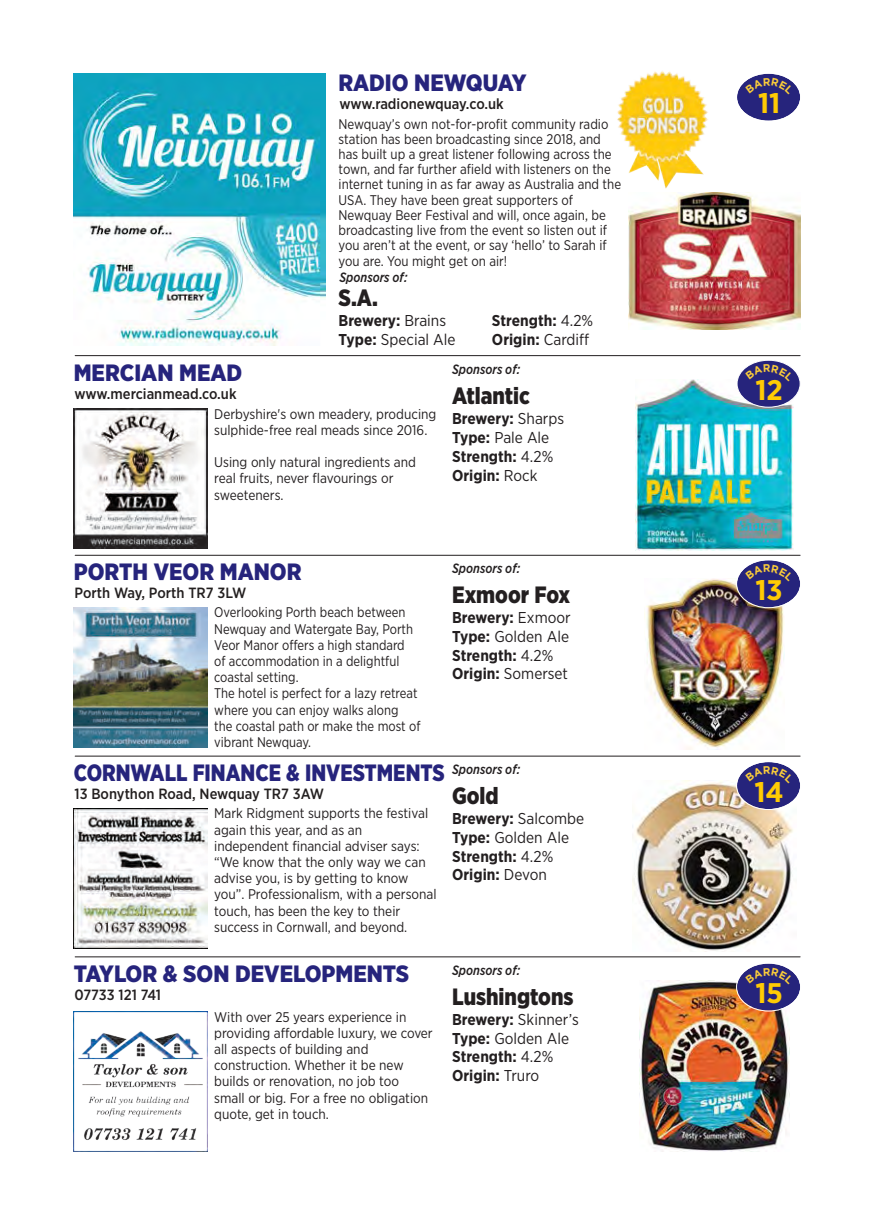
<style>
.page{position:relative;width:874px;height:1225px;background:#fff}
.page>*{position:absolute;margin:0;border:0;box-sizing:border-box;transform-origin:0 0}
.t1{font:700 28.4px "Gotham Narrow";color:#ffcb04;scale:1.05 1}
.t2{font:900 23.6px "Gotham Narrow";color:#26247c}
.t3{font:900 23.6px "Gotham Narrow";color:#231f20;scale:.94 1}
.t4{font:900 23.6px "Gotham Narrow";color:#26247c;scale:.92 1}
.t5{font:700 15.8px/18.8px "Gotham Narrow";color:#231f20}
.t6{font:15.8px/18.8px "Gotham Narrow";color:#231f20}
.t7{font:500 14.8px "Gotham Narrow";color:#231f1f}
.t8{font:500 14.8px "Gotham Narrow";color:#231f20}
.t9{font:14px/16.2px "Gotham Narrow";color:#231f20}
.t10{font:14px/15.2px "Gotham Narrow";color:#231f20;scale:.95 1}
.t11{font:14px/16.2px "Gotham Narrow";color:#231f20;scale:.93 1}
.t12{font:italic 500 13.4px "Gotham Narrow";color:#231f20;scale:.94 1}
.s1{font-weight:700}
.s2{font-weight:400}
</style>
<div class="page">
<hr style="left:75px;top:355px;width:724px;height:1px;background:#231f20">
<hr style="left:75px;top:555px;width:724px;height:1px;background:#231f20">
<hr style="left:75px;top:755px;width:724px;height:1px;background:#231f20">
<hr style="left:75px;top:956px;width:724px;height:1px;background:#231f20">
<img style="left:74px;top:408px;width:133px;height:140px">
<img style="left:74px;top:607px;width:133px;height:140px">
<img style="left:74px;top:808px;width:133px;height:140px">
<img style="left:74px;top:1011px;width:133px;height:140px">
<img style="left:628px;top:192px;width:171px;height:137px">
<img style="left:635px;top:379px;width:157px;height:171px">
<img style="left:644px;top:579px;width:140px;height:170px">
<img style="left:632px;top:780px;width:161px;height:171px">
<img style="left:639px;top:980px;width:150px;height:171px">
<div style="left:736px;top:360px;width:64px;height:48px;background:#26247c;border:1px solid #fff;border-radius:50%"></div>
<img style="left:74px;top:74px;width:251px;height:272px">
<img style="left:617px;top:71px;width:91px;height:118px">
<svg style="left:737px;top:73px;width:63px;height:48px"></svg>
<svg style="left:745px;top:364px;width:48px;height:7px"></svg>
<svg style="left:735px;top:560px;width:65px;height:48px"></svg>
<svg style="left:735px;top:762px;width:65px;height:48px"></svg>
<svg style="left:735px;top:963px;width:65px;height:48px"></svg>
<h2 class="t2" style="left:338px;top:72px;width:189px">RADIO NEWQUAY</h2>
<p class="t7" style="left:339px;top:97px;width:166px">www.radionewquay.co.uk</p>
<p class="t10" style="left:338px;top:117px;width:299px">Newquay’s own not-for-profit community radio station has been broadcasting since 2018, and has built up a great listener following across the town, and far further afield with listeners on the internet tuning in as far away as Australia and the USA. They have been great supporters of Newquay Beer Festival and will, once again, be broadcasting live from the event so listen out if you aren’t at the event, or say ‘hello’ to Sarah if you are. You might get on air!</p>
<p class="t12" style="left:339px;top:271px;width:74px">Sponsors of:</p>
<h2 class="t3" style="left:338px;top:287px;width:43px">S.A.</h2>
<h2 class="t2" style="left:74px;top:362px;width:170px">MERCIAN MEAD</h2>
<p class="t8" style="left:74px;top:387px;width:163px">www.mercianmead.co.uk</p>
<p class="t6" style="left:338px;top:312px;width:118px"><span class="s1">Brewery:</span> Brains<br><span class="s1">Type:</span> Special Ale</p>
<p class="t5" style="left:491px;top:312px;width:103px">Strength: <span class="s2">4.2%<br></span>Origin: <span class="s2">Cardiff</span></p>
<p class="t12" style="left:452px;top:363px;width:74px">Sponsors of:</p>
<h2 class="t3" style="left:452px;top:385px;width:84px">Atlantic</h2>
<p class="t9" style="left:214px;top:406px;width:223px">Derbyshire's own meadery, producing sulphide-free real meads since 2016.</p>
<p class="t9" style="left:214px;top:455px;width:203px">Using only natural ingredients and real fruits, never flavourings or sweeteners.</p>
<p class="t5" style="left:452px;top:410px;width:113px">Brewery: <span class="s2">Sharps<br></span>Type: <span class="s2">Pale Ale<br></span>Strength: <span class="s2">4.2%<br></span>Origin: <span class="s2">Rock</span></p>
<h2 class="t2" style="left:74px;top:561px;width:229px">PORTH VEOR MANOR</h2>
<p class="t12" style="left:452px;top:562px;width:74px">Sponsors of:</p>
<p class="t7" style="left:74px;top:586px;width:173px">Porth Way, Porth TR7 3LW</p>
<h2 class="t3" style="left:452px;top:584px;width:127px">Exmoor Fox</h2>
<p class="t11" style="left:214px;top:605px;width:223px">Overlooking Porth beach between<br>Newquay and Watergate Bay, Porth<br>Veor Manor offers a high standard<br>of accommodation in a delightful coastal setting.<br>The hotel is perfect for a lazy retreat where you can enjoy walks along<br>the coastal path or make the most of vibrant Newquay.</p>
<p class="t5" style="left:452px;top:609px;width:120px">Brewery: <span class="s2">Exmoor<br></span>Type: <span class="s2">Golden Ale<br></span>Strength: <span class="s2">4.2%<br></span>Origin: <span class="s2">Somerset</span></p>
<h2 class="t4" style="left:74px;top:762px;width:404px">CORNWALL FINANCE &amp; INVESTMENTS</h2>
<p class="t12" style="left:452px;top:763px;width:74px">Sponsors of:</p>
<p class="t7" style="left:74px;top:787px;width:251px">13 Bonython Road, Newquay TR7 3AW</p>
<h2 class="t3" style="left:452px;top:785px;width:51px">Gold</h2>
<p class="t9" style="left:214px;top:806px;width:224px">Mark Ridgment supports the festival again this year, and as an independent financial adviser says: “We know that the only way we can advise you, is by getting to know you”. Professionalism, with a personal touch, has been the key to their success in Cornwall, and beyond.</p>
<p class="t5" style="left:452px;top:809px;width:134px">Brewery: <span class="s2">Salcombe<br></span>Type: <span class="s2">Golden Ale<br></span>Strength: <span class="s2">4.2%<br></span>Origin: <span class="s2">Devon</span></p>
<h2 class="t2" style="left:74px;top:962px;width:337px">TAYLOR &amp; SON DEVELOPMENTS</h2>
<p class="t12" style="left:452px;top:964px;width:74px">Sponsors of:</p>
<p class="t8" style="left:74px;top:987px;width:88px">07733 121 741</p>
<h2 class="t3" style="left:452px;top:986px;width:131px">Lushingtons</h2>
<p class="t9" style="left:214px;top:1009px;width:220px">With over 25 years experience in providing affordable luxury, we cover all aspects of building and construction. Whether it be new builds or renovation, no job too small or big. For a free no obligation quote, get in touch.</p>
<p class="t5" style="left:452px;top:1010px;width:128px">Brewery: <span class="s2">Skinner’s<br></span>Type: <span class="s2">Golden Ale<br></span>Strength: <span class="s2">4.2%<br></span>Origin: <span class="s2">Truro</span></p>
<h1 class="t1" style="left:757px;top:91px;width:23px">11</h1>
<h1 class="t1" style="left:755px;top:377px;width:28px">12</h1>
<h1 class="t1" style="left:755px;top:577px;width:27px">13</h1>
<h1 class="t1" style="left:754px;top:779px;width:29px">14</h1>
<h1 class="t1" style="left:755px;top:980px;width:28px">15</h1>
</div>
